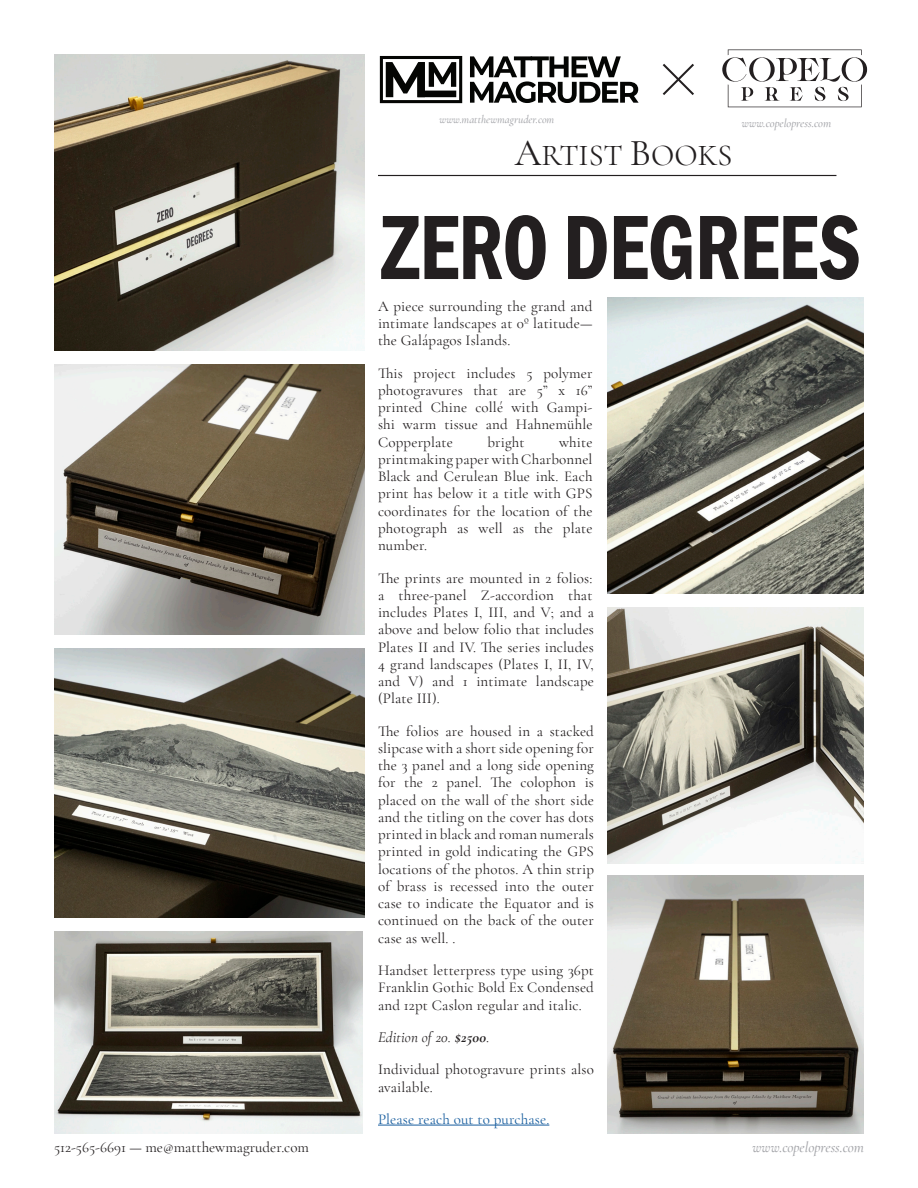
<style>
.page{position:relative;width:918px;height:1188px;background:#fff}
.page>*{position:absolute;margin:0;border:0;box-sizing:border-box;transform-origin:0 0}
.t1{font:94.5px "Franklin Gothic URW Con Dem";letter-spacing:-.01em;color:#231f20;scale:.88 1}
.t2{font:30.45px "Cormorant Garamond";color:#231f20}
.t3{font:15px/17.2px "Cormorant Garamond";letter-spacing:.01em;color:#231f20;text-align:justify}
.t4{font:15px "Cormorant Garamond";letter-spacing:.01em;color:#175d9e}
.t5{font:italic 500 15px "Cormorant Garamond";color:#a5a6aa}
.t6{font:italic 15px "Cormorant Garamond";letter-spacing:.01em;color:#231f20}
.t7{font:italic 500 12px "Cormorant Garamond";color:#a5a6aa}
.t8{font:italic 500 11.4px "Cormorant Garamond";color:#a5a6aa}
.s1{font-size:37.95px}
.s2{font-weight:700}
.s3{font-style:normal}
</style>
<div class="page">
<svg style="left:722px;top:49px;width:145px;height:58px"></svg>
<svg style="left:663px;top:64px;width:31px;height:31px"></svg>
<svg style="left:470px;top:56px;width:169px;height:47px"></svg>
<svg style="left:380px;top:56px;width:82px;height:47px"></svg>
<hr style="left:378px;top:175px;width:458px;height:1px;background:#231f20">
<hr style="left:378px;top:1125px;width:171px;height:1px;background:#175d9e">
<img style="left:54px;top:54px;width:310px;height:297px">
<img style="left:54px;top:364px;width:310px;height:270px">
<img style="left:54px;top:648px;width:310px;height:270px">
<img style="left:54px;top:932px;width:308px;height:202px">
<img style="left:608px;top:297px;width:256px;height:297px">
<img style="left:608px;top:608px;width:256px;height:256px">
<img style="left:608px;top:876px;width:256px;height:258px">
<p class="t3" style="left:54px;top:1139px;width:256px">512-565-6691 — me@matthewmagruder.com</p>
<p class="t8" style="left:439px;top:113px;width:117px">www.matthewmagruder.com</p>
<p class="t7" style="left:741px;top:116px;width:91px">www.copelopress.com</p>
<h2 class="t2" style="left:515px;top:136px;width:219px"><span class="s1">A</span>RTIST <span class="s1">B</span>OOKS</h2>
<p class="t1" style="left:381px;top:184px;width:547px">ZERO DEGREES</p>
<p class="t3" style="left:378px;top:297px;width:216px">A piece surrounding the grand and intimate landscapes at 0º latitude— the Galápagos Islands.</p>
<p class="t3" style="left:378px;top:364px;width:216px">This project includes 5 polymer photogravures that are 5” x 16” printed Chine collé with Gampi&shy;shi warm tissue and Hahnemühle Copperplate</p>
<p class="t3" style="left:378px;top:433px;width:216px;text-indent:181px">white printmaking paper with Charbonnel Black and Cerulean Blue ink. Each print has below it a title with GPS coordinates for the location of the photograph as well as the plate number.</p>
<p class="t3" style="left:378px;top:569px;width:218px">The prints are mounted in 2 folios: a three-panel Z-accordion that includes Plates I, III, and V; and a above and below folio that includes Plates II and IV. The series includes 4 grand landscapes (Plates I, II, IV, and V) and 1 intimate landscape (Plate III).</p>
<p class="t3" style="left:378px;top:722px;width:218px">The folios are housed in a stacked slipcase with a short side opening for the 3 panel and a long side opening for the 2 panel. The colophon is placed on the wall of the short side and the titling on the cover has dots printed in black and roman numerals printed in gold indicating the GPS locations of the photos. A thin strip of brass is recessed into the outer case to indicate the Equator and is continued on the back of the outer case as well. .</p>
<p class="t3" style="left:378px;top:962px;width:218px">Handset letterpress type using 36pt Franklin Gothic Bold Ex Condensed and 12pt Caslon regular and italic.</p>
<p class="t6" style="left:378px;top:1028px;width:113px">Edition of 20. <span class="s2">$2500</span><span class="s3">.</span></p>
<p class="t3" style="left:378px;top:1061px;width:217px">Individual photogravure prints also available.</p>
<p class="t4" style="left:378px;top:1110px;width:173px">Please reach out to purchase.</p>
<p class="t3" style="left:487px;top:433px;width:39px">bright</p>
<p class="t5" style="left:752px;top:1139px;width:114px">www.copelopress.com</p>
</div>
